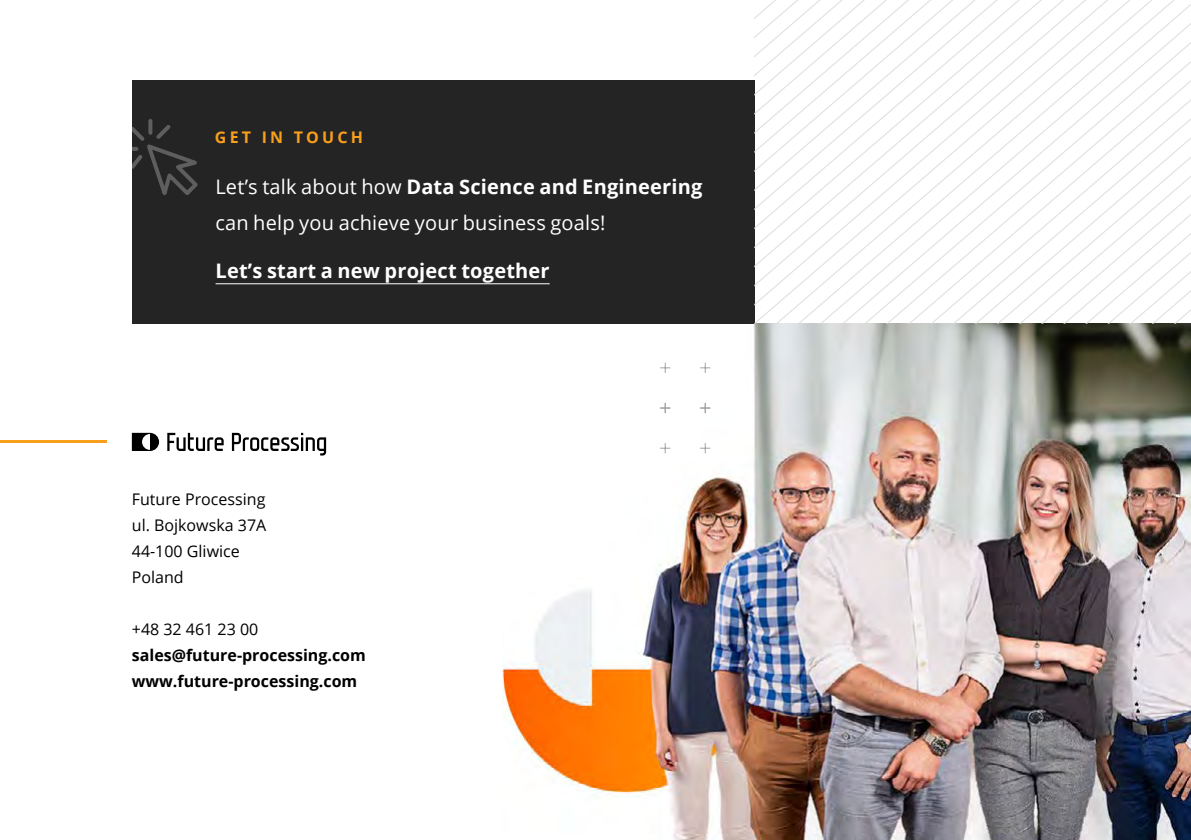
<style>
.page{position:relative;width:1191px;height:840px;background:#fff}
.page>*{position:absolute;margin:0;border:0;box-sizing:border-box;transform-origin:0 0}
.t1{font:20px/36px "Open Sans";letter-spacing:.01em;color:#fff}
.t2{font:700 20px "Open Sans";letter-spacing:.01em;color:#fff}
.t3{font:16px/25.8px "Open Sans";color:#000}
.t4{font:700 16px/25.8px "Open Sans";color:#000}
.t5{font:700 16px "Open Sans";letter-spacing:.2em;color:#f99f1b}
.s1{font-weight:700}
</style>
<div class="page">
<img style="left:503px;top:324px;width:688px;height:515px">
<svg style="left:167px;top:432px;width:57px;height:19px"></svg>
<svg style="left:232px;top:432px;width:94px;height:23px"></svg>
<svg style="left:132px;top:432px;width:27px;height:19px"></svg>
<div style="left:132px;top:80px;width:622px;height:244px;background:#252425"></div>
<hr style="left:0;top:440px;width:106px;height:2px;background:#f99f1b">
<svg style="left:760px;top:0;width:22px;height:324px"></svg>
<svg style="left:782px;top:0;width:23px;height:324px"></svg>
<svg style="left:805px;top:0;width:22px;height:324px"></svg>
<svg style="left:827px;top:0;width:22px;height:324px"></svg>
<svg style="left:849px;top:0;width:22px;height:324px"></svg>
<svg style="left:871px;top:0;width:22px;height:324px"></svg>
<svg style="left:893px;top:0;width:22px;height:324px"></svg>
<svg style="left:915px;top:0;width:22px;height:324px"></svg>
<svg style="left:937px;top:0;width:22px;height:324px"></svg>
<svg style="left:959px;top:0;width:23px;height:324px"></svg>
<svg style="left:982px;top:0;width:22px;height:324px"></svg>
<svg style="left:1004px;top:0;width:22px;height:324px"></svg>
<svg style="left:1026px;top:0;width:22px;height:324px"></svg>
<svg style="left:1048px;top:0;width:22px;height:324px"></svg>
<svg style="left:1070px;top:0;width:121px;height:324px"></svg>
<svg style="left:660px;top:362px;width:10px;height:11px"></svg>
<svg style="left:700px;top:362px;width:10px;height:11px"></svg>
<svg style="left:660px;top:443px;width:10px;height:10px"></svg>
<svg style="left:700px;top:443px;width:10px;height:10px"></svg>
<svg style="left:660px;top:402px;width:10px;height:11px"></svg>
<svg style="left:700px;top:402px;width:10px;height:11px"></svg>
<hr style="left:215px;top:283px;width:334px;height:1px;background:#fff">
<svg style="left:132px;top:119px;width:66px;height:76px"></svg>
<p class="t5" style="left:215px;top:126px;width:150px">GET IN TOUCH</p>
<p class="t1" style="left:215px;top:168px;width:488px">Let’s talk about how <span class="s1">Data Science and Engineering </span>can help you achieve your business goals!</p>
<p class="t2" style="left:215px;top:256px;width:336px">Let’s start a new project together</p>
<p class="t3" style="left:132px;top:486px;width:136px">Future Processing ul. Bojkowska 37A<br>44-100 Gliwice<br>Poland</p>
<p class="t3" style="left:132px;top:615px;width:128px">+48 32 461 23 00</p>
<p class="t4" style="left:132px;top:641px;width:235px">sales@future-processing.com www.future-processing.com</p>
</div>
